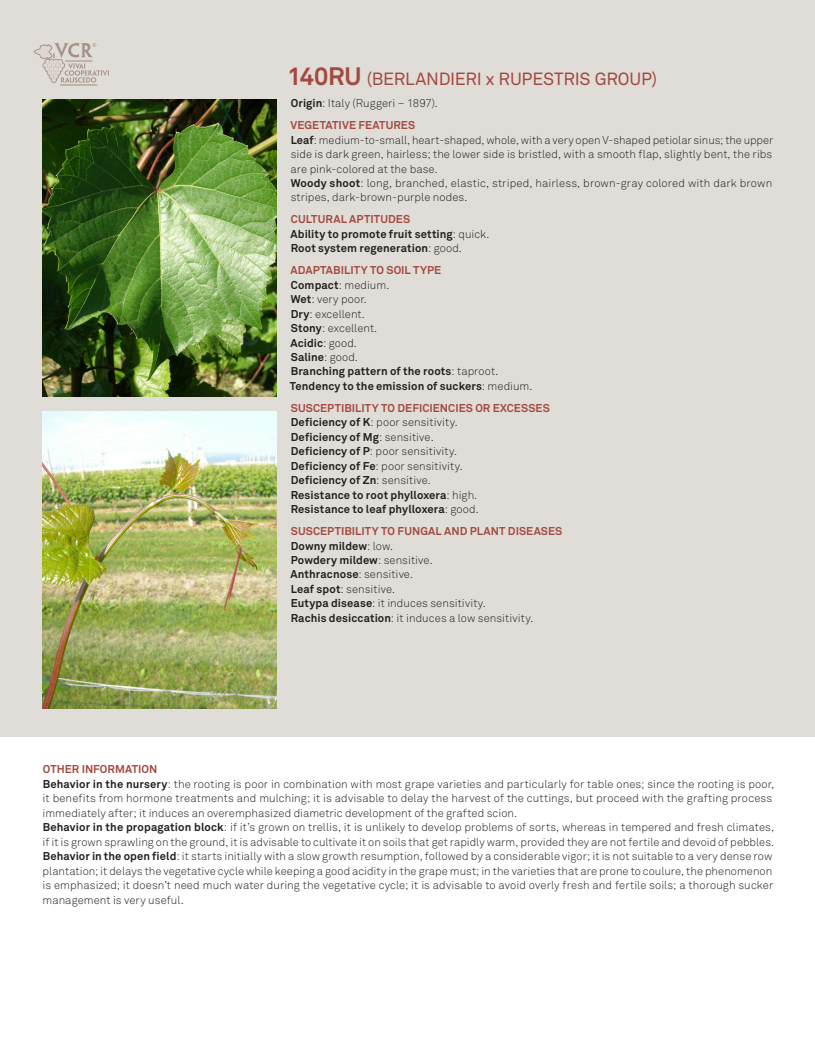
<style>
.page{position:relative;width:815px;height:1063px;background:#fff}
.page>*{position:absolute;margin:0;border:0;box-sizing:border-box;transform-origin:0 0}
.US_-_Titolo_clone{font:17.5px "Akkurat Pro";letter-spacing:-.015em;color:#a34a3f}
.US_-_Testo_base_-_Ti{font:11.25px/14.5px "Akkurat Light Pro";letter-spacing:.005em;color:#231f20}
.US_-_Testo_base_-_Ti-2{font:700 11.25px "Akkurat Pro";letter-spacing:.01em;color:#231f20}
.US_-_Testo_base_-_Ti-3{font:700 11.25px "Akkurat Pro";letter-spacing:.01em;color:#a34a3f}
.s1{font-weight:700;font-size:25px}
.s2{font-family:"Akkurat Pro";font-weight:700}
.s3{font-family:"Akkurat Light Pro";font-weight:400}
</style>
<div class="page">
<div style="left:0;top:0;width:815px;height:737px;background:#e0ddd9"></div>
<img style="left:43px;top:411px;width:233px;height:298px">
<img style="left:43px;top:99px;width:233px;height:298px">
<svg style="left:34px;top:43px;width:75px;height:43px"></svg>
<p class="US_-_Titolo_clone" style="left:287px;top:69px;width:371px"><span class="s1">140RU</span> (BERLANDIERI x RUPESTRIS GROUP)</p>
<p class="US_-_Testo_base_-_Ti" style="left:291px;top:96px;width:149px"><span class="s2">Origin</span>: Italy (Ruggeri – 1897).</p>
<p class="US_-_Testo_base_-_Ti-3" style="left:290px;top:118px;width:126px">VEGETATIVE FEATURES</p>
<p class="US_-_Testo_base_-_Ti" style="left:291px;top:133px;width:484px;text-align:justify"><span class="s2">Leaf</span>: medium-to-small, heart-shaped, whole, with a very open V-shaped petiolar sinus; the upper side is dark green, hairless; the lower side is bristled, with a smooth flap, slightly bent, the ribs are pink-colored at the base.</p>
<p class="US_-_Testo_base_-_Ti" style="left:291px;top:176px;width:483px"><span class="s2">Woody shoot</span>: long, branched, elastic, striped, hairless, brown-gray colored with dark brown stripes, dark-brown-purple nodes.</p>
<p class="US_-_Testo_base_-_Ti-3" style="left:291px;top:212px;width:121px">CULTURAL APTITUDES</p>
<p class="US_-_Testo_base_-_Ti-2" style="left:290px;top:227px;width:201px">Ability to promote fruit setting<span class="s3">: quick.</span></p>
<p class="US_-_Testo_base_-_Ti-2" style="left:291px;top:241px;width:173px">Root system regeneration<span class="s3">: good.</span></p>
<p class="US_-_Testo_base_-_Ti-3" style="left:290px;top:263px;width:152px">ADAPTABILITY TO SOIL TYPE</p>
<p class="US_-_Testo_base_-_Ti" style="left:291px;top:278px;width:100px"><span class="s2">Compact</span>: medium.</p>
<p class="US_-_Testo_base_-_Ti" style="left:291px;top:292px;width:78px"><span class="s2">Wet</span>: very poor.</p>
<p class="US_-_Testo_base_-_Ti" style="left:291px;top:307px;width:76px"><span class="s2">Dry</span>: excellent.</p>
<p class="US_-_Testo_base_-_Ti" style="left:291px;top:321px;width:88px"><span class="s2">Stony</span>: excellent.</p>
<p class="US_-_Testo_base_-_Ti-2" style="left:290px;top:336px;width:68px">Acidic<span class="s3">: good.</span></p>
<p class="US_-_Testo_base_-_Ti-2" style="left:291px;top:350px;width:69px">Saline<span class="s3">: good.</span></p>
<p class="US_-_Testo_base_-_Ti-2" style="left:291px;top:365px;width:209px">Branching pattern of the roots<span class="s3">: taproot.</span></p>
<p class="US_-_Testo_base_-_Ti-2" style="left:290px;top:379px;width:244px">Tendency to the emission of suckers<span class="s3">: medium.</span></p>
<p class="US_-_Testo_base_-_Ti-3" style="left:291px;top:401px;width:261px">SUSCEPTIBILITY TO DEFICIENCIES OR EXCESSES</p>
<p class="US_-_Testo_base_-_Ti" style="left:291px;top:415px;width:169px"><span class="s2">Deficiency of K</span>: poor sensitivity.</p>
<p class="US_-_Testo_base_-_Ti-2" style="left:291px;top:430px;width:144px">Deficiency of Mg<span class="s3">: sensitive.</span></p>
<p class="US_-_Testo_base_-_Ti" style="left:291px;top:444px;width:168px"><span class="s2">Deficiency of P</span>: poor sensitivity.</p>
<p class="US_-_Testo_base_-_Ti" style="left:291px;top:459px;width:173px"><span class="s2">Deficiency of Fe</span>: poor sensitivity.</p>
<p class="US_-_Testo_base_-_Ti-2" style="left:291px;top:473px;width:142px">Deficiency of Zn<span class="s3">: sensitive.</span></p>
<p class="US_-_Testo_base_-_Ti-2" style="left:291px;top:488px;width:188px">Resistance to root phylloxera<span class="s3">: high.</span></p>
<p class="US_-_Testo_base_-_Ti-2" style="left:291px;top:502px;width:189px">Resistance to leaf phylloxera<span class="s3">: good.</span></p>
<p class="US_-_Testo_base_-_Ti-3" style="left:291px;top:524px;width:273px">SUSCEPTIBILITY TO FUNGAL AND PLANT DISEASES</p>
<p class="US_-_Testo_base_-_Ti-2" style="left:291px;top:539px;width:104px">Downy mildew<span class="s3">: low.</span></p>
<p class="US_-_Testo_base_-_Ti-2" style="left:291px;top:553px;width:143px">Powdery mildew<span class="s3">: sensitive.</span></p>
<p class="US_-_Testo_base_-_Ti-2" style="left:290px;top:568px;width:124px">Anthracnose<span class="s3">: sensitive.</span></p>
<p class="US_-_Testo_base_-_Ti" style="left:291px;top:582px;width:106px"><span class="s2">Leaf spot</span>: sensitive.</p>
<p class="US_-_Testo_base_-_Ti" style="left:291px;top:596px;width:197px"><span class="s2">Eutypa disease</span>: it induces sensitivity.</p>
<p class="US_-_Testo_base_-_Ti" style="left:291px;top:611px;width:244px"><span class="s2">Rachis desiccation</span>: it induces a low sensitivity.</p>
<p class="US_-_Testo_base_-_Ti-3" style="left:43px;top:762px;width:116px">OTHER INFORMATION</p>
<p class="US_-_Testo_base_-_Ti" style="left:43px;top:777px;width:733px"><span class="s2">Behavior in the nursery</span>: the rooting is poor in combination with most grape varieties and particularly for table ones; since the rooting is poor, it benefits from hormone treatments and mulching; it is advisable to delay the harvest of the cuttings, but proceed with the grafting process immediately after; it induces an overemphasized diametric development of the grafted scion.</p>
<p class="US_-_Testo_base_-_Ti" style="left:43px;top:820px;width:733px"><span class="s2">Behavior in the propagation block</span>: if it’s grown on trellis, it is unlikely to develop problems of sorts, whereas in tempered and fresh climates, if it is grown sprawling on the ground, it is advisable to cultivate it on soils that get rapidly warm, provided they are not fertile and devoid of pebbles.</p>
<p class="US_-_Testo_base_-_Ti" style="left:43px;top:849px;width:732px;text-align:justify"><span class="s2">Behavior in the open field</span>: it starts initially with a slow growth resumption, followed by a considerable vigor; it is not suitable to a very dense row plantation; it delays the vegetative cycle while keeping a good acidity in the grape must; in the varieties that are prone to coulure, the phenomenon is emphasized; it doesn’t need much water during the vegetative cycle; it is advisable to avoid overly fresh and fertile soils; a thorough sucker management is very useful.</p>
</div>
